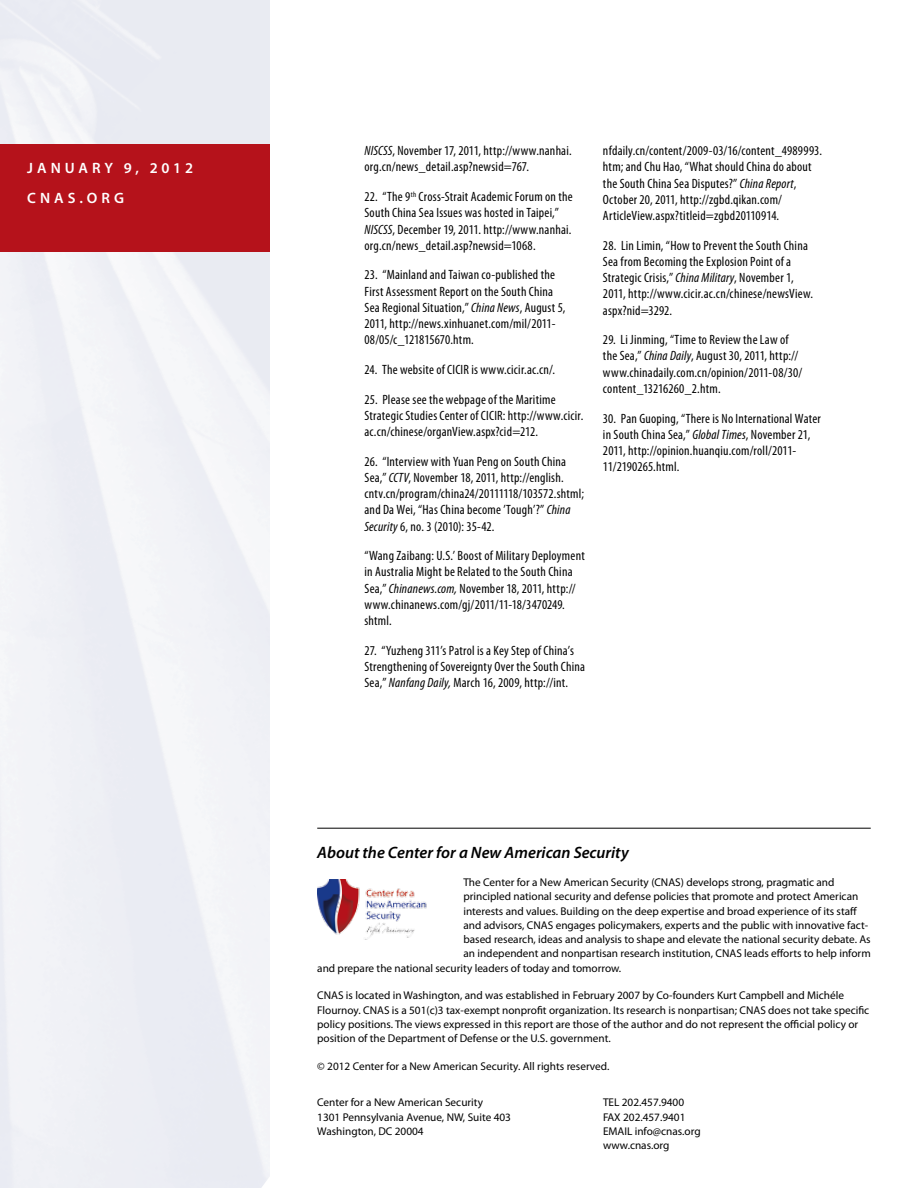
<style>
.page{position:relative;width:918px;height:1188px;background:#fff}
.page>*{position:absolute;margin:0;border:0;box-sizing:border-box;transform-origin:0 0}
.t1{font:italic 600 16.5px "Myriad Pro";color:#000}
.t2{font:600 15px/30px "Myriad Pro";letter-spacing:.27em;color:#fff}
.t3{font:condensed 13.5px/16.2px "Myriad Pro";letter-spacing:.015em;color:#000}
.t4{font:11.25px/14.2px "Myriad Pro";color:#000}
.s1{font-style:italic}
</style>
<div class="page">
<div style="left:0;top:0;width:270px;height:1188px;background:#eff0f5"></div>
<div style="left:0;top:144px;width:270px;height:107px;background:#b5121b"></div>
<img style="left:317px;top:880px;width:110px;height:60px">
<hr style="left:317px;top:828px;width:554px;height:1px;background:#000">
<p class="t2" style="left:27px;top:153px;width:167px">JANUARY 9, 2012<br>CNA S.ORG</p>
<p class="t3" style="left:364px;top:143px;width:209px"><span class="s1">NISCSS</span>, November 17, 2011, http://www.nanhai. org.cn/news_detail.asp?newsid=767.</p>
<p class="t3" style="left:364px;top:188px;width:210px">22. “The 9<sup>th</sup> Cross-Strait Academic Forum on the South China Sea Issues was hosted in Taipei,” <span class="s1">NISCSS</span>, December 19, 2011. http://www.nanhai. org.cn/news_detail.asp?newsid=1068.</p>
<p class="t3" style="left:365px;top:267px;width:202px">23. “Mainland and Taiwan co-published the First Assessment Report on the South China Sea Regional Situation,” <span class="s1">China News</span>, August 5, 2011, http://news.xinhuanet.com/mil/2011- 08/05/c_121815670.htm.</p>
<p class="t3" style="left:365px;top:361px;width:192px">24. The website of CICIR is www.cicir.ac.cn/.</p>
<p class="t3" style="left:365px;top:391px;width:220px">25. Please see the webpage of the Maritime<br>Strategic Studies Center of CICIR: http://www.cicir. ac.cn/chinese/organView.aspx?cid=212.</p>
<p class="t3" style="left:365px;top:453px;width:221px">26. “Interview with Yuan Peng on South China Sea,” <span class="s1">CCTV</span>, November 18, 2011, http://english. cntv.cn/program/china24/20111118/103572.shtml; and Da Wei, “Has China become ’Tough’?” <span class="s1">China Security</span> 6, no. 3 (2010): 35-42.</p>
<p class="t3" style="left:364px;top:548px;width:222px">“Wang Zaibang: U.S.’ Boost of Military Deployment in Australia Might be Related to the South China Sea,” <span class="s1">Chinanews.com,</span> November 18, 2011, http:// www.chinanews.com/gj/2011/11-18/3470249. shtml.</p>
<p class="t3" style="left:364px;top:642px;width:222px">27. “Yuzheng 311’s Patrol is a Key Step of China’s<br>Strengthening of Sovereignty Over the South China<br>Sea,” <span class="s1">Nanfang Daily,</span> March 16, 2009, http://int.</p>
<p class="t3" style="left:603px;top:143px;width:220px">nfdaily.cn/content/2009-03/16/content_4989993. htm; and Chu Hao, “What should China do about the South China Sea Disputes?” <span class="s1">China Report</span>, October 20, 2011, http://zgbd.qikan.com/ ArticleView.aspx?titleid=zgbd20110914.</p>
<p class="t3" style="left:603px;top:237px;width:212px">28. Lin Limin, “How to Prevent the South China Sea from Becoming the Explosion Point of a Strategic Crisis,” <span class="s1">China Military</span>, November 1, 2011, http://www.cicir.ac.cn/chinese/newsView. aspx?nid=3292.</p>
<p class="t3" style="left:603px;top:332px;width:201px">29. Li Jinming, “Time to Review the Law of the Sea,” <span class="s1">China Daily</span>, August 30, 2011, http:// www.chinadaily.com.cn/opinion/2011-08/30/ content_13216260_2.htm.</p>
<p class="t3" style="left:603px;top:410px;width:219px">30. Pan Guoping, “There is No International Water in South China Sea,” <span class="s1">Global Times</span>, November 21, 2011, http://opinion.huanqiu.com/roll/2011- 11/2190265.html.</p>
<p class="t1" style="left:317px;top:842px;width:313px">About the Center for a New American Security</p>
<p class="t4" style="left:463px;top:875px;width:373px">The Center for a New American Security (CNAS) develops strong, pragmatic and</p>
<p class="t4" style="left:463px;top:889px;width:396px">principled national security and defense policies that promote and protect American</p>
<p class="t4" style="left:463px;top:904px;width:395px">interests and values. Building on the deep expertise and broad experience of its staff</p>
<p class="t4" style="left:463px;top:918px;width:406px">and advisors, CNAS engages policymakers, experts and the public with innovative fact-</p>
<p class="t4" style="left:463px;top:932px;width:409px">based research, ideas and analysis to shape and elevate the national security debate. As</p>
<p class="t4" style="left:463px;top:946px;width:409px">an independent and nonpartisan research institution, CNAS leads efforts to help inform</p>
<p class="t4" style="left:317px;top:961px;width:306px">and prepare the national security leaders of today and tomorrow.</p>
<p class="t4" style="left:317px;top:988px;width:554px">CNAS is located in Washington, and was established in February 2007 by Co-founders Kurt Campbell and Michéle Flournoy. CNAS is a 501(c)3 tax-exempt nonprofit organization. Its research is nonpartisan; CNAS does not take specific policy positions. The views expressed in this report are those of the author and do not represent the official policy or position of the Department of Defense or the U.S. government.</p>
<p class="t4" style="left:317px;top:1059px;width:294px">© 2012 Center for a New American Security. All rights reserved.</p>
<p class="t4" style="left:317px;top:1095px;width:195px">Center for a New American Security<br>1301 Pennsylvania Avenue, NW, Suite 403<br>Washington, DC 20004</p>
<p class="t4" style="left:603px;top:1095px;width:99px">TEL 202.457.9400<br>FAX 202.457.9401<br>EMAIL info@cnas.org www.cnas.org</p>
</div>
